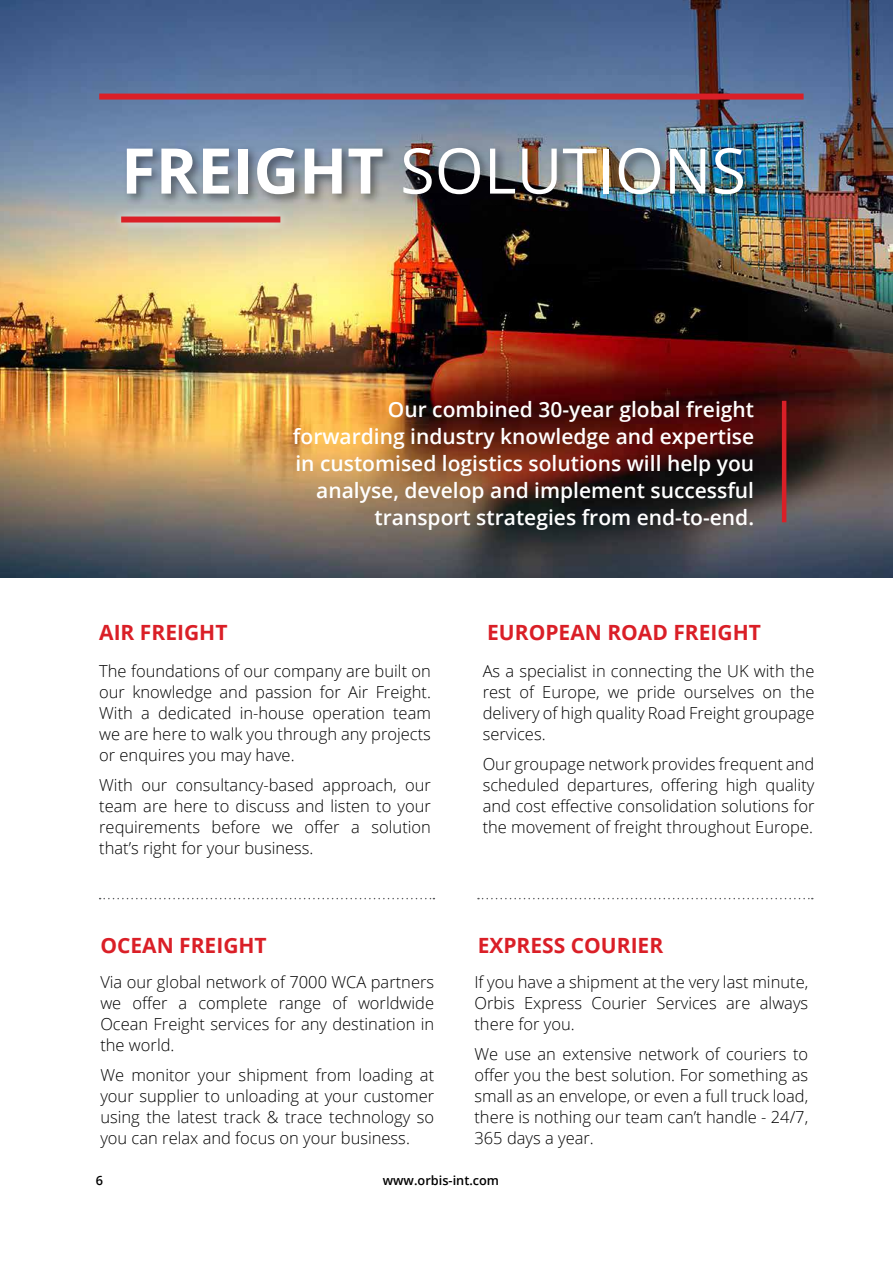
<style>
.page{position:relative;width:893px;height:1263px;background:#fff}
.page>*{position:absolute;margin:0;border:0;box-sizing:border-box;transform-origin:0 0}
.t1{font:63px "Open Sans";color:#fff}
.t2{font:600 21px/27px "Open Sans";color:#fff;text-align:right}
.t3{font:700 21px "Open Sans";color:#da1f27}
.t4{font:300 16.5px/21px "Open Sans";color:#000;text-align:justify}
.t5{font:600 12.75px "Open Sans";color:#000}
.s1{font-weight:700}
</style>
<div class="page">
<img style="left:0;top:0;width:893px;height:578px">
<svg style="left:100px;top:898px;width:334px;height:1px"></svg>
<svg style="left:478px;top:898px;width:335px;height:1px"></svg>
<hr style="left:782px;top:401px;width:4px;height:121px;background:#da1f27">
<div style="left:99px;top:94px;width:705px;height:6px;background:#da1f27"></div>
<div style="left:112px;top:207px;width:178px;height:25px;background:#fff;opacity:.75"></div>
<div style="left:121px;top:216px;width:159px;height:6px;background:#da1f27"></div>
<div style="left:123px;top:144px;width:632px;height:62px;background:#000;opacity:.42"></div>
<h1 class="t1" style="left:121px;top:128px;width:626px"><span class="s1">FREIGHT</span> SOLUTIONS</h1>
<p class="t3" style="left:99px;top:618px;width:130px">AIR FREIGHT</p>
<p class="t2" style="left:293px;top:395px;width:463px">Our combined 30-year global freight forwarding industry knowledge and expertise in customised logistics solutions will help you analyse, develop and implement successful transport strategies from end-to-end.</p>
<p class="t3" style="left:487px;top:618px;width:275px">EUROPEAN ROAD FREIGHT</p>
<p class="t4" style="left:99px;top:660px;width:333px">The foundations of our company are built on our knowledge and passion for Air Freight.<br>With a dedicated in-house operation team we are here to walk you through any projects or enquires you may have.</p>
<p class="t4" style="left:99px;top:774px;width:333px">With our consultancy-based approach, our team are here to discuss and listen to your requirements before we offer a solution that’s right for your business.</p>
<p class="t3" style="left:100px;top:930px;width:168px">OCEAN FREIGHT</p>
<p class="t4" style="left:100px;top:971px;width:335px">Via our global network of 7000 WCA partners we offer a complete range of worldwide Ocean Freight services for any destination in the world.</p>
<p class="t4" style="left:100px;top:1064px;width:335px">We monitor your shipment from loading at your supplier to unloading at your customer using the latest track &amp; trace technology so you can relax and focus on your business.</p>
<p class="t4" style="left:483px;top:660px;width:333px">As a specialist in connecting the UK with the rest of Europe, we pride ourselves on the delivery of high quality Road Freight groupage services.</p>
<p class="t4" style="left:483px;top:753px;width:333px">Our groupage network provides frequent and scheduled departures, offering high quality and cost effective consolidation solutions for the movement of freight throughout Europe.</p>
<p class="t3" style="left:478px;top:930px;width:187px">EXPRESS COURIER</p>
<p class="t4" style="left:474px;top:971px;width:335px">If you have a shipment at the very last minute, Orbis Express Courier Services are always there for you.</p>
<p class="t4" style="left:474px;top:1043px;width:335px">We use an extensive network of couriers to offer you the best solution. For something as small as an envelope, or even a full truck load, there is nothing our team can’t handle - 24/7, 365 days a year.</p>
<p class="t5" style="left:96px;top:1171px;width:9px">6</p>
<p class="t5" style="left:383px;top:1171px;width:118px">www.orbis-int.com</p>
</div>
